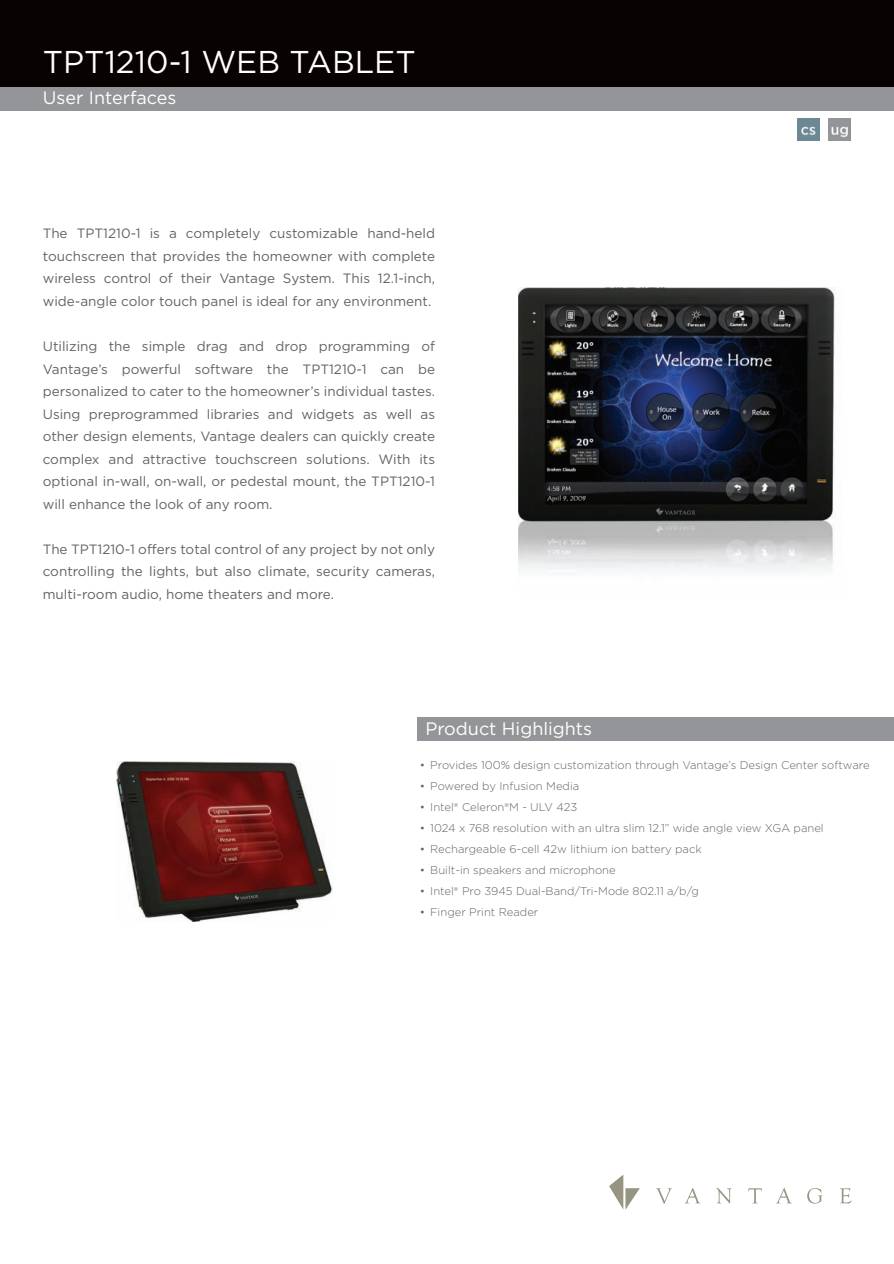
<style>
.page{position:relative;width:894px;height:1264px;background:#fff}
.page>*{position:absolute;margin:0;border:0;box-sizing:border-box;transform-origin:0 0}
.t1{font:31.5px "Gotham";color:#fff}
.t2{font:18px "Gotham";color:#fff}
.t3{font:13.5px/22.5px "Gotham";color:#636366;text-align:justify}
.t4{font:300 11.25px "Gotham";color:#636366}
</style>
<div class="page">
<div style="left:0;top:0;width:893px;height:88px;background:#080302"></div>
<img style="left:117px;top:761px;width:216px;height:160px">
<img style="left:518px;top:287px;width:317px;height:284px">
<svg style="left:656px;top:1188px;width:15px;height:15px"></svg>
<svg style="left:685px;top:1188px;width:15px;height:15px"></svg>
<svg style="left:716px;top:1188px;width:15px;height:15px"></svg>
<svg style="left:748px;top:1188px;width:13px;height:15px"></svg>
<svg style="left:776px;top:1188px;width:16px;height:15px"></svg>
<svg style="left:807px;top:1188px;width:15px;height:15px"></svg>
<svg style="left:840px;top:1188px;width:11px;height:15px"></svg>
<svg style="left:609px;top:1174px;width:30px;height:35px"></svg>
<img style="left:797px;top:119px;width:22px;height:21px">
<img style="left:828px;top:119px;width:22px;height:21px">
<div style="left:417px;top:716px;width:476px;height:24px;background:#939598"></div>
<div style="left:0;top:87px;width:893px;height:23px;background:#939598"></div>
<h1 class="t1" style="left:43px;top:43px;width:374px">TPT1210-1 WEB TABLET</h1>
<h2 class="t2" style="left:43px;top:87px;width:135px">User Interfaces</h2>
<p class="t3" style="left:43px;top:222px;width:394px">The TPT1210-1 is a completely customizable hand-held touchscreen that provides the homeowner with complete wireless control of their Vantage System. This 12.1-inch, wide-angle color touch panel is ideal for any environment.</p>
<p class="t3" style="left:43px;top:335px;width:394px">Utilizing the simple drag and drop programming of Vantage’s powerful software the TPT1210-1 can be personalized to cater to the homeowner’s individual tastes.<br>Using preprogrammed libraries and widgets as well as other design elements, Vantage dealers can quickly create complex and attractive touchscreen solutions. With its optional in-wall, on-wall, or pedestal mount, the TPT1210-1 will enhance the look of any room.</p>
<p class="t3" style="left:43px;top:537px;width:394px">The TPT1210-1 offers total control of any project by not only controlling the lights, but also climate, security cameras, multi-room audio, home theaters and more.</p>
<h2 class="t2" style="left:425px;top:718px;width:168px">Product Highlights</h2>
<p class="t4" style="left:419px;top:758px;width:451px">• Provides 100% design customization through Vantage’s Design Center software</p>
<p class="t4" style="left:419px;top:779px;width:161px">• Powered by Infusion Media</p>
<p class="t4" style="left:419px;top:800px;width:159px">• Intel® Celeron®M - ULV 423</p>
<p class="t4" style="left:419px;top:821px;width:405px">• 1024 x 768 resolution with an ultra slim 12.1” wide angle view XGA panel</p>
<p class="t4" style="left:419px;top:842px;width:283px">• Rechargeable 6-cell 42w lithium ion battery pack</p>
<p class="t4" style="left:419px;top:863px;width:197px">• Built-in speakers and microphone</p>
<p class="t4" style="left:419px;top:884px;width:280px">• Intel® Pro 3945 Dual-Band/Tri-Mode 802.11 a/b/g</p>
<p class="t4" style="left:419px;top:905px;width:120px">• Finger Print Reader</p>
</div>
